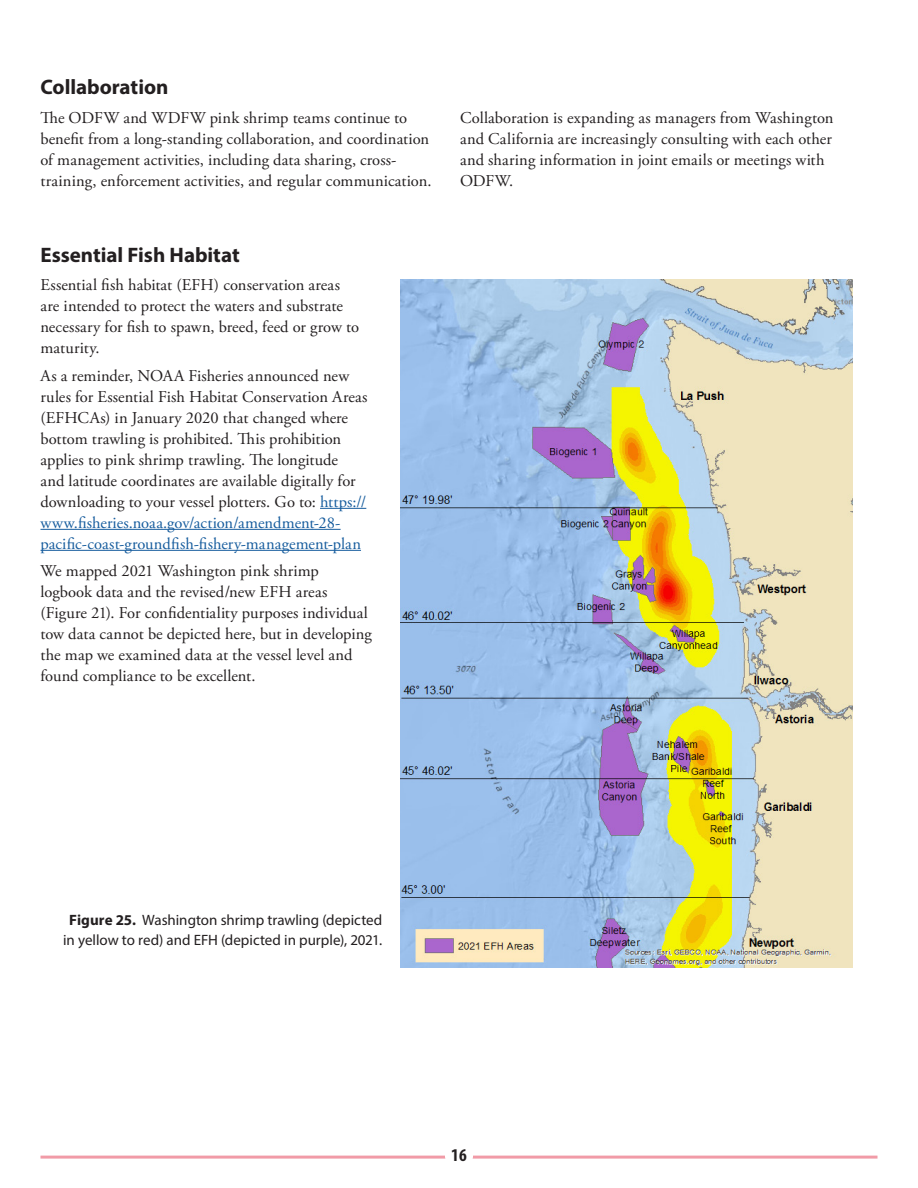
<style>
.page{position:relative;width:918px;height:1188px;background:#fff}
.page>*{position:absolute;margin:0;border:0;box-sizing:border-box;transform-origin:0 0}
.Body_text{font:700 21px "Myriad Pro";letter-spacing:-.005em;color:#231f20}
.t1{font:700 condensed 18px "Myriad Pro";color:#231f20}
.Body_text-2{font:16.5px/21px "Adobe Garamond Pro";letter-spacing:.005em;color:#231f20}
.t2{font:15px/19.5px "Myriad Pro";color:#231f20;text-align:center}
.s1{color:#175d9e}
.s2{font-weight:700}
</style>
<div class="page">
<hr style="left:40px;top:1156px;width:838px;height:3px;background:#f19ba7">
<div style="left:445px;top:1142px;width:28px;height:28px;background:#fff;border-radius:50%"></div>
<hr style="left:320px;top:508px;width:46px;height:1px;background:#175d9e">
<hr style="left:40px;top:529px;width:301px;height:1px;background:#175d9e">
<hr style="left:40px;top:550px;width:321px;height:1px;background:#175d9e">
<img style="left:401px;top:279px;width:452px;height:688px">
<p class="Body_text" style="left:40px;top:73px;width:129px">Collaboration</p>
<p class="Body_text-2" style="left:40px;top:108px;width:393px">The ODFW and WDFW pink shrimp teams continue to benefit from a long-standing collaboration, and coordination of management activities, including data sharing, cross&shy;training, enforcement activities, and regular communication.</p>
<p class="Body_text-2" style="left:460px;top:108px;width:375px">Collaboration is expanding as managers from Washington and California are increasingly consulting with each other and sharing information in joint emails or meetings with ODFW.</p>
<p class="Body_text" style="left:40px;top:241px;width:201px">Essential Fish Habitat</p>
<p class="Body_text-2" style="left:40px;top:275px;width:320px">Essential fish habitat (EFH) conservation areas are intended to protect the waters and substrate necessary for fish to spawn, breed, feed or grow to maturity.</p>
<p class="Body_text-2" style="left:40px;top:366px;width:329px">As a reminder, NOAA Fisheries announced new rules for Essential Fish Habitat Conservation Areas (EFHCAs) in January 2020 that changed where bottom trawling is prohibited. This prohibition applies to pink shrimp trawling. The longitude<br>and latitude coordinates are available digitally for downloading to your vessel plotters. Go to: <span class="s1">https:// www.fisheries.noaa.gov/action/amendment-28- pacific-coast-groundfish-fishery-management-plan</span></p>
<p class="Body_text-2" style="left:40px;top:561px;width:333px">We mapped 2021 Washington pink shrimp logbook data and the revised/new EFH areas (Figure 21). For confidentiality purposes individual tow data cannot be depicted here, but in developing the map we examined data at the vessel level and found compliance to be excellent.</p>
<p class="t2" style="left:63px;top:910px;width:321px"><span class="s2">Figure 25.</span> Washington shrimp trawling (depicted in yellow to red) and EFH (depicted in purple), 2021.</p>
<p class="t1" style="left:451px;top:1144px;width:17px">16</p>
</div>
